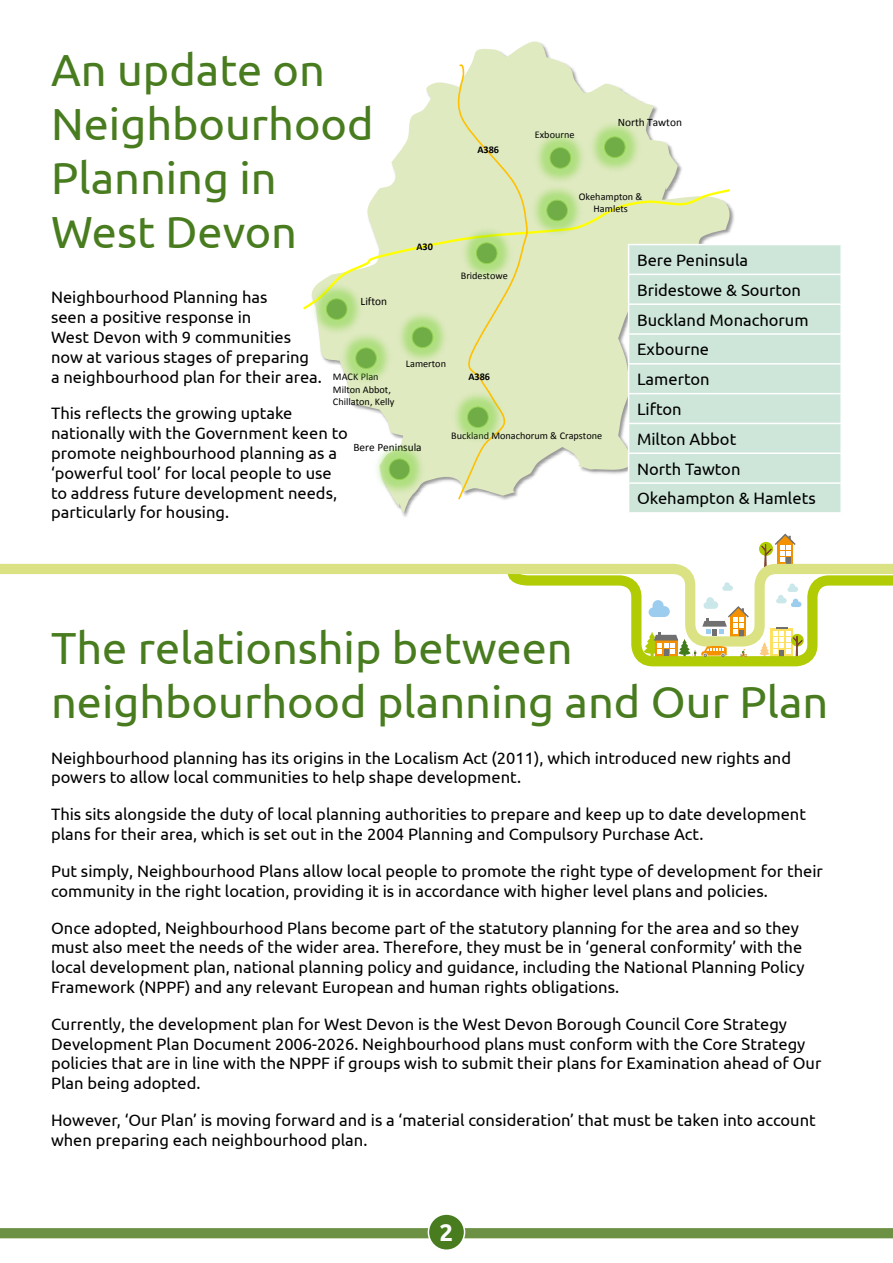
<style>
.page{position:relative;width:893px;height:1263px;background:#fff}
.page>*{position:absolute;margin:0;border:0;box-sizing:border-box;transform-origin:0 0}
.Heading{font:45px/54px "Ubuntu";color:#487c1f}
.Subheading{font:700 24px "Ubuntu";color:#fff}
.Body_Text{font:16.5px/19.8px "Ubuntu";color:#000}
.t1{font:11.4px "Calibri";color:#000}
.t2{font:11.25px "Calibri";color:#000}
.t3{font:10.2px/12.3px "Calibri";color:#000;text-align:center}
.t4{font:700 10.2px "Calibri";color:#000}
</style>
<div class="page">
<svg style="left:319px;top:41px;width:363px;height:476px"></svg>
<svg style="left:303px;top:187px;width:429px;height:125px"></svg>
<svg style="left:451px;top:64px;width:77px;height:437px"></svg>
<img style="left:370px;top:440px;width:59px;height:59px">
<div style="left:389px;top:459px;width:21px;height:21px;background:#70ad47;border-radius:50%"></div>
<div style="left:389px;top:458px;width:21px;height:22px;border:1px solid #92d050;border-radius:50%"></div>
<img style="left:307px;top:280px;width:59px;height:58px">
<div style="left:326px;top:299px;width:21px;height:20px;background:#70ad47;border-radius:50%"></div>
<div style="left:326px;top:298px;width:21px;height:22px;border:1px solid #92d050;border-radius:50%"></div>
<img style="left:528px;top:181px;width:58px;height:59px">
<div style="left:547px;top:200px;width:20px;height:21px;background:#70ad47;border-radius:50%"></div>
<div style="left:546px;top:200px;width:22px;height:21px;border:1px solid #92d050;border-radius:50%"></div>
<img style="left:448px;top:388px;width:59px;height:59px">
<div style="left:468px;top:407px;width:20px;height:21px;background:#70ad47;border-radius:50%"></div>
<div style="left:467px;top:406px;width:22px;height:22px;border:1px solid #92d050;border-radius:50%"></div>
<img style="left:457px;top:224px;width:59px;height:59px">
<div style="left:476px;top:243px;width:21px;height:21px;background:#70ad47;border-radius:50%"></div>
<div style="left:476px;top:242px;width:22px;height:22px;border:1px solid #92d050;border-radius:50%"></div>
<img style="left:393px;top:308px;width:59px;height:59px">
<div style="left:412px;top:327px;width:21px;height:21px;background:#70ad47;border-radius:50%"></div>
<div style="left:412px;top:326px;width:21px;height:22px;border:1px solid #92d050;border-radius:50%"></div>
<img style="left:337px;top:329px;width:58px;height:59px">
<div style="left:356px;top:348px;width:20px;height:20px;background:#70ad47;border-radius:50%"></div>
<div style="left:355px;top:347px;width:22px;height:22px;border:1px solid #92d050;border-radius:50%"></div>
<img style="left:585px;top:118px;width:59px;height:59px">
<div style="left:604px;top:137px;width:21px;height:21px;background:#70ad47;border-radius:50%"></div>
<div style="left:604px;top:136px;width:22px;height:22px;border:1px solid #92d050;border-radius:50%"></div>
<img style="left:531px;top:129px;width:59px;height:58px">
<div style="left:550px;top:148px;width:21px;height:20px;background:#70ad47;border-radius:50%"></div>
<div style="left:549px;top:147px;width:22px;height:22px;border:1px solid #92d050;border-radius:50%"></div>
<div style="left:0;top:1228px;width:893px;height:10px;background:#6c9144"></div>
<div style="left:428px;top:1214px;width:37px;height:36px;background:#487c1f;border-radius:50%"></div>
<div style="left:428px;top:1213px;width:37px;height:38px;border:2px solid #fff;border-radius:50%"></div>
<div style="left:629px;top:245px;width:211px;height:267px;background:#cde6d9"></div>
<hr style="left:628px;top:244px;width:214px;height:1px;background:#fff">
<hr style="left:628px;top:274px;width:214px;height:1px;background:#fff">
<hr style="left:628px;top:303px;width:214px;height:2px;background:#fff">
<hr style="left:628px;top:333px;width:214px;height:2px;background:#fff">
<hr style="left:628px;top:363px;width:214px;height:2px;background:#fff">
<hr style="left:628px;top:393px;width:214px;height:1px;background:#fff">
<hr style="left:628px;top:423px;width:214px;height:1px;background:#fff">
<hr style="left:628px;top:452px;width:214px;height:2px;background:#fff">
<hr style="left:628px;top:482px;width:214px;height:2px;background:#fff">
<svg style="left:628px;top:245px;width:1px;height:267px"></svg>
<hr style="left:628px;top:512px;width:214px;height:2px;background:#fff">
<svg style="left:0;top:563px;width:503px;height:12px"></svg>
<svg style="left:503px;top:533px;width:390px;height:134px"></svg>
<p class="Heading" style="left:51px;top:42px;width:324px">An update on<br>Neighbourhood<br>Planning in<br>West Devon</p>
<p class="t4" style="left:416px;top:240px;width:18px">A30</p>
<p class="t4" style="left:477px;top:143px;width:23px">A386</p>
<p class="t3" style="left:535px;top:128px;width:41px">Exbourne</p>
<p class="t1" style="left:618px;top:115px;width:66px">North Tawton</p>
<p class="t3" style="left:579px;top:190px;width:65px">Okehampton &amp;<br>Hamlets</p>
<p class="t3" style="left:461px;top:270px;width:49px">Bridestowe</p>
<p class="Body_Text" style="left:51px;top:287px;width:272px">Neighbourhood Planning has<br>seen a positive response in<br>West Devon with 9 communities now at various stages of preparing<br>a neighbourhood plan for their area.</p>
<p class="Body_Text" style="left:51px;top:403px;width:298px">This reflects the growing uptake nationally with the Government keen to promote neighbourhood planning as a ‘powerful tool’ for local people to use to address future development needs, particularly for housing.</p>
<p class="t2" style="left:361px;top:294px;width:28px">Lifton</p>
<p class="t3" style="left:406px;top:357px;width:42px">Lamerton</p>
<p class="t4" style="left:468px;top:370px;width:23px">A386</p>
<p class="t3" style="left:333px;top:371px;width:63px;text-align:left">MACK Plan<br>Milton Abbot,<br>Chillaton, Kelly</p>
<p class="t3" style="left:451px;top:429px;width:153px">Buckland Monachorum &amp; Crapstone</p>
<p class="t2" style="left:353px;top:440px;width:70px">Bere Peninsula</p>
<p class="Body_Text" style="left:637px;top:250px;width:113px">Bere Peninsula</p>
<p class="Body_Text" style="left:637px;top:279px;width:165px">Bridestowe &amp; Sourton</p>
<p class="Body_Text" style="left:637px;top:309px;width:173px">Buckland Monachorum</p>
<p class="Body_Text" style="left:637px;top:339px;width:73px">Exbourne</p>
<p class="Body_Text" style="left:637px;top:369px;width:74px">Lamerton</p>
<p class="Body_Text" style="left:637px;top:399px;width:46px">Lifton</p>
<p class="Body_Text" style="left:637px;top:428px;width:101px">Milton Abbot</p>
<p class="Body_Text" style="left:637px;top:458px;width:105px">North Tawton</p>
<p class="Body_Text" style="left:637px;top:488px;width:180px">Okehampton &amp; Hamlets</p>
<p class="Heading" style="left:51px;top:620px;width:779px">The relationship between neighbourhood planning and Our Plan</p>
<p class="Body_Text" style="left:51px;top:747px;width:742px">Neighbourhood planning has its origins in the Localism Act (2011), which introduced new rights and powers to allow local communities to help shape development.</p>
<p class="Body_Text" style="left:51px;top:804px;width:756px">This sits alongside the duty of local planning authorities to prepare and keep up to date development plans for their area, which is set out in the 2004 Planning and Compulsory Purchase Act.</p>
<p class="Body_Text" style="left:51px;top:861px;width:773px">Put simply, Neighbourhood Plans allow local people to promote the right type of development for their community in the right location, providing it is in accordance with higher level plans and policies.</p>
<p class="Body_Text" style="left:51px;top:917px;width:755px">Once adopted, Neighbourhood Plans become part of the statutory planning for the area and so they must also meet the needs of the wider area. Therefore, they must be in ‘general conformity’ with the local development plan, national planning policy and guidance, including the National Planning Policy Framework (NPPF) and any relevant European and human rights obligations.</p>
<p class="Body_Text" style="left:51px;top:1013px;width:772px">Currently, the development plan for West Devon is the West Devon Borough Council Core Strategy Development Plan Document 2006-2026. Neighbourhood plans must conform with the Core Strategy policies that are in line with the NPPF if groups wish to submit their plans for Examination ahead of Our Plan being adopted.</p>
<p class="Body_Text" style="left:51px;top:1110px;width:766px">However, ‘Our Plan’ is moving forward and is a ‘material consideration’ that must be taken into account when preparing each neighbourhood plan.</p>
<p class="Subheading" style="left:440px;top:1217px;width:15px">2</p>
</div>
